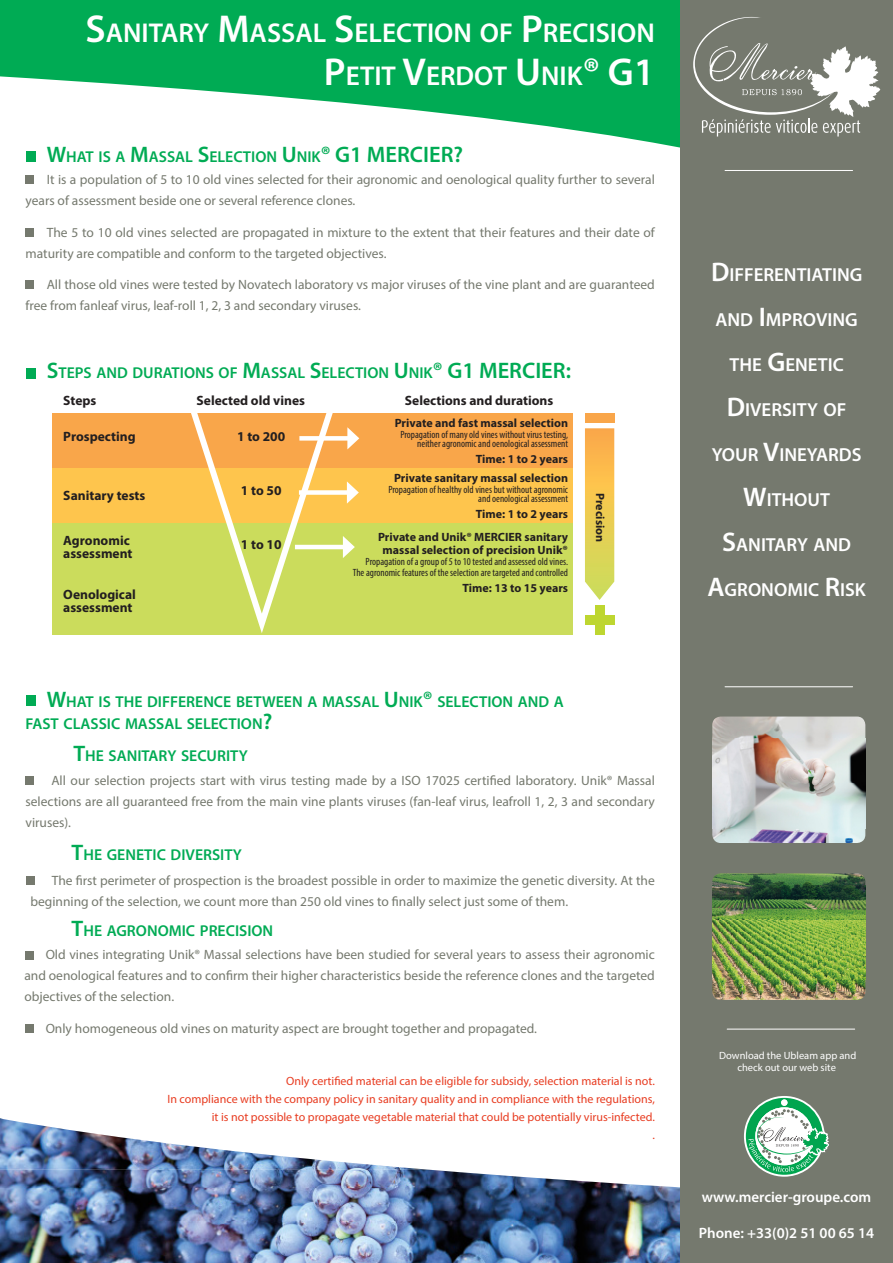
<style>
.page{position:relative;width:893px;height:1263px;background:#fff}
.page>*{position:absolute;margin:0;border:0;box-sizing:border-box;transform-origin:0 0}
.Titre_fiche_fond_gri{font:600 27.3px/42.8px "Myriad Pro";color:#fff;text-align:right}
.Titre{font:600 22.5px "Myriad Pro";color:#00ab54}
.Titre_fiche_fond_gri-2{font:600 18.9px "Myriad Pro";color:#fff}
.Titre-2{font:600 15.75px/22.5px "Myriad Pro";color:#00ab54}
.t1{font:600 15px "Myriad Pro";color:#fff}
.textes{font:13.5px/21px "Myriad Pro";color:#75796e}
.textes-2{font:700 13.5px/13.5px "Myriad Pro";color:#231f20}
.textes-3{font:12px "Myriad Pro";color:#e83c21}
.textes-4{font:700 12px/13.5px "Myriad Pro";color:#231f20;text-align:center}
.textes-5{font:condensed 10.5px/9px "Myriad Pro";color:#231f20;text-align:right}
.t2{font:10.5px "Myriad Pro";color:#fff}
.s1{font-size:39px}
.s2{font-size:22.5px}
.s3{font-size:27px}
</style>
<div class="page">
<img style="left:0;top:1118px;width:431px;height:52px">
<img style="left:0;top:1170px;width:680px;height:93px">
<svg style="left:0;top:0;width:680px;height:184px;fill:#00ab54"></svg>
<div style="left:680px;top:0;width:213px;height:1263px;background:#75796e"></div>
<svg style="left:693px;top:17px;width:187px;height:120px"></svg>
<svg style="left:744px;top:1096px;width:85px;height:81px"></svg>
<hr style="left:725px;top:170px;width:128px;height:1px;background:#fff">
<hr style="left:727px;top:1029px;width:128px;height:1px;background:#fff">
<img style="left:712px;top:873px;width:153px;height:127px">
<img style="left:712px;top:716px;width:153px;height:127px">
<hr style="left:725px;top:686px;width:128px;height:1px;background:#fff">
<div style="left:26px;top:151px;width:9px;height:11px;background:#00ab54"></div>
<div style="left:26px;top:175px;width:8px;height:9px;background:#75796e"></div>
<div style="left:26px;top:228px;width:8px;height:9px;background:#75796e"></div>
<div style="left:26px;top:280px;width:8px;height:9px;background:#75796e"></div>
<div style="left:26px;top:368px;width:9px;height:10px;background:#00ab54"></div>
<div style="left:52px;top:413px;width:520px;height:55px;background:#f9a64a"></div>
<div style="left:52px;top:468px;width:520px;height:56px;background:#fec54d"></div>
<div style="left:52px;top:524px;width:520px;height:55px;background:#cbdc5c"></div>
<div style="left:52px;top:579px;width:520px;height:56px;background:#cbdc5c"></div>
<svg style="left:184px;top:413px;width:175px;height:218px"></svg>
<div style="left:585px;top:414px;width:29px;height:9px;background:#f9a64a"></div>
<div style="left:585px;top:616px;width:29px;height:9px;background:#bed630"></div>
<svg style="left:585px;top:428px;width:29px;height:172px;background:#edca5a"></svg>
<div style="left:595px;top:606px;width:9px;height:29px;background:#bed630"></div>
<div style="left:26px;top:696px;width:9px;height:10px;background:#00ab54"></div>
<div style="left:26px;top:776px;width:8px;height:9px;background:#75796e"></div>
<div style="left:26px;top:876px;width:9px;height:9px;background:#75796e"></div>
<div style="left:25px;top:951px;width:9px;height:8px;background:#75796e"></div>
<div style="left:25px;top:1024px;width:9px;height:9px;background:#75796e"></div>
<p class="Titre_fiche_fond_gri" style="left:86px;top:11px;width:571px"><span class="s1">S</span>ANITARY <span class="s1">M</span>ASSAL <span class="s1">S</span>ELECTION OF <span class="s1">P</span>RECISION<br><span class="s1">P</span>ETIT <span class="s1">V</span>ERDOT <span class="s1">U</span>NIK<span class="s1">® G1</span></p>
<p class="Titre-2" style="left:47px;top:145px;width:351px"><span class="s2">W</span>HAT IS A <span class="s2">M</span>ASSAL <span class="s2">S</span>ELECTION <span class="s2">U</span>NIK<span class="s2">® G1 MERCIER</span></p>
<p class="Titre" style="left:454px;top:140px;width:11px">?</p>
<p class="textes" style="left:26px;top:169px;width:631px;text-indent:21px">It is a population of 5 to 10 old vines selected for their agronomic and oenological quality further to several years of assessment beside one or several reference clones.</p>
<p class="textes" style="left:26px;top:222px;width:631px;text-indent:21px">The 5 to 10 old vines selected are propagated in mixture to the extent that their features and their date of maturity are compatible and conform to the targeted objectives.</p>
<p class="textes" style="left:26px;top:274px;width:631px;text-indent:21px">All those old vines were tested by Novatech laboratory vs major viruses of the vine plant and are guaranteed free from fanleaf virus, leaf-roll 1, 2, 3 and secondary viruses.</p>
<p class="Titre-2" style="left:47px;top:361px;width:463px"><span class="s2">S</span>TEPS AND DURATIONS OF <span class="s2">M</span>ASSAL <span class="s2">S</span>ELECTION <span class="s2">U</span>NIK<span class="s2">® G1 MERCIER</span></p>
<p class="Titre" style="left:566px;top:356px;width:7px">:</p>
<p class="textes-2" style="left:63px;top:393px;width:35px">Steps</p>
<p class="textes-2" style="left:405px;top:393px;width:150px">Selections and durations</p>
<p class="textes-2" style="left:197px;top:393px;width:110px">Selected old vines</p>
<p class="textes-2" style="left:63px;top:429px;width:74px">Prospecting</p>
<p class="textes-2" style="left:237px;top:429px;width:50px">1 to 200</p>
<p class="textes-2" style="left:63px;top:488px;width:84px">Sanitary tests</p>
<p class="textes-2" style="left:63px;top:533px;width:71px">Agronomic assessment</p>
<p class="textes-2" style="left:63px;top:587px;width:74px">Oenological assessment</p>
<p class="textes-2" style="left:241px;top:483px;width:42px">1 to 50</p>
<p class="textes-2" style="left:241px;top:537px;width:42px">1 to 10</p>
<p class="textes-4" style="left:395px;top:416px;width:175px">Private and fast massal selection</p>
<p class="textes-5" style="left:400px;top:430px;width:169px">Propagation of many old vines without virus testing, neither agronomic and oenological assessment</p>
<p class="textes-4" style="left:476px;top:451px;width:94px">Time: 1 to 2 years</p>
<p class="textes-4" style="left:394px;top:471px;width:175px">Private sanitary massal selection</p>
<p class="textes-5" style="left:388px;top:485px;width:181px">Propagation of healthy old vines but without agronomic and oenological assessment</p>
<p class="textes-4" style="left:476px;top:507px;width:94px">Time: 1 to 2 years</p>
<p class="textes-4" style="left:378px;top:529px;width:192px">Private and Unik® MERCIER sanitary massal selection of precision Unik®</p>
<p class="textes-5" style="left:366px;top:557px;width:204px">Propagation of a group of 5 to 10 tested and assessed old vines.</p>
<p class="textes-5" style="left:353px;top:568px;width:217px">The agronomic features of the selection are targeted and controlled</p>
<p class="textes-4" style="left:463px;top:581px;width:107px">Time: 13 to 15 years</p>
<p class="textes-4" style="left:607px;top:493px;width:50px;rotate:90deg">Precision</p>
<p class="Titre-2" style="left:26px;top:690px;width:540px;text-indent:21px"><span class="s2">W</span>HAT IS THE DIFFERENCE BETWEEN A MASSAL <span class="s2">U</span>NIK<span class="s2">®</span> SELECTION AND A<br>FAST CLASSIC MASSAL SELECTION<span class="s2">?</span></p>
<p class="Titre-2" style="left:73px;top:744px;width:176px"><span class="s2">T</span>HE SANITARY SECURITY</p>
<p class="textes" style="left:26px;top:770px;width:631px;text-align:justify;text-indent:26px">All our selection projects start with virus testing made by a ISO 17025 certified laboratory. Unik® Massal selections are all guaranteed free from the main vine plants viruses (fan-leaf virus, leafroll 1, 2, 3 and secondary viruses).</p>
<p class="Titre-2" style="left:72px;top:843px;width:172px"><span class="s2">T</span>HE GENETIC DIVERSITY</p>
<p class="textes" style="left:31px;top:869px;width:626px;text-indent:21px">The first perimeter of prospection is the broadest possible in order to maximize the genetic diversity. At the beginning of the selection, we count more than 250 old vines to finally select just some of them.</p>
<p class="Titre-2" style="left:72px;top:919px;width:203px"><span class="s2">T</span>HE AGRONOMIC PRECISION</p>
<p class="textes" style="left:24px;top:944px;width:632px;text-align:justify;text-indent:21px">Old vines integrating Unik® Massal selections have been studied for several years to assess their agronomic and oenological features and to confirm their higher characteristics beside the reference clones and the targeted objectives of the selection.</p>
<p class="textes" style="left:46px;top:1017px;width:493px">Only homogeneous old vines on maturity aspect are brought together and propagated.</p>
<p class="textes-3" style="left:286px;top:1073px;width:370px">Only certified material can be eligible for subsidy, selection material is not.</p>
<p class="textes-3" style="left:167px;top:1091px;width:489px">In compliance with the company policy in sanitary quality and in compliance with the regulations,</p>
<p class="textes-3" style="left:212px;top:1109px;width:445px">it is not possible to propagate vegetable material that could be potentially virus-infected.</p>
<p class="textes-3" style="left:652px;top:1127px;width:4px">.</p>
<p class="Titre_fiche_fond_gri-2" style="left:711px;top:263px;width:151px"><span class="s3">D</span>IFFERENTIATING</p>
<p class="Titre_fiche_fond_gri-2" style="left:715px;top:308px;width:142px">AND <span class="s3">I</span> MPROVING</p>
<p class="Titre_fiche_fond_gri-2" style="left:729px;top:353px;width:116px">THE <span class="s3">G</span>ENETIC</p>
<p class="Titre_fiche_fond_gri-2" style="left:727px;top:398px;width:121px"><span class="s3">D</span>IVERSITY OF</p>
<p class="Titre_fiche_fond_gri-2" style="left:712px;top:443px;width:150px">YOUR <span class="s3">V</span>INEYARDS</p>
<p class="Titre_fiche_fond_gri-2" style="left:743px;top:488px;width:88px"><span class="s3">W</span>ITHOUT</p>
<p class="Titre_fiche_fond_gri-2" style="left:722px;top:533px;width:130px"><span class="s3">S</span>ANITARY AND</p>
<p class="Titre_fiche_fond_gri-2" style="left:707px;top:578px;width:160px"><span class="s3">A</span>GRONOMIC <span class="s3">R</span>ISK</p>
<p class="t2" style="left:719px;top:1049px;width:139px">Download the Ubleam app and</p>
<p class="t2" style="left:737px;top:1061px;width:100px">check out our web site</p>
<p class="t1" style="left:702px;top:1187px;width:171px">www.mercier-groupe.com</p>
<p class="t1" style="left:699px;top:1223px;width:177px">Phone: +33(0)2 51 00 65 14</p>
</div>
